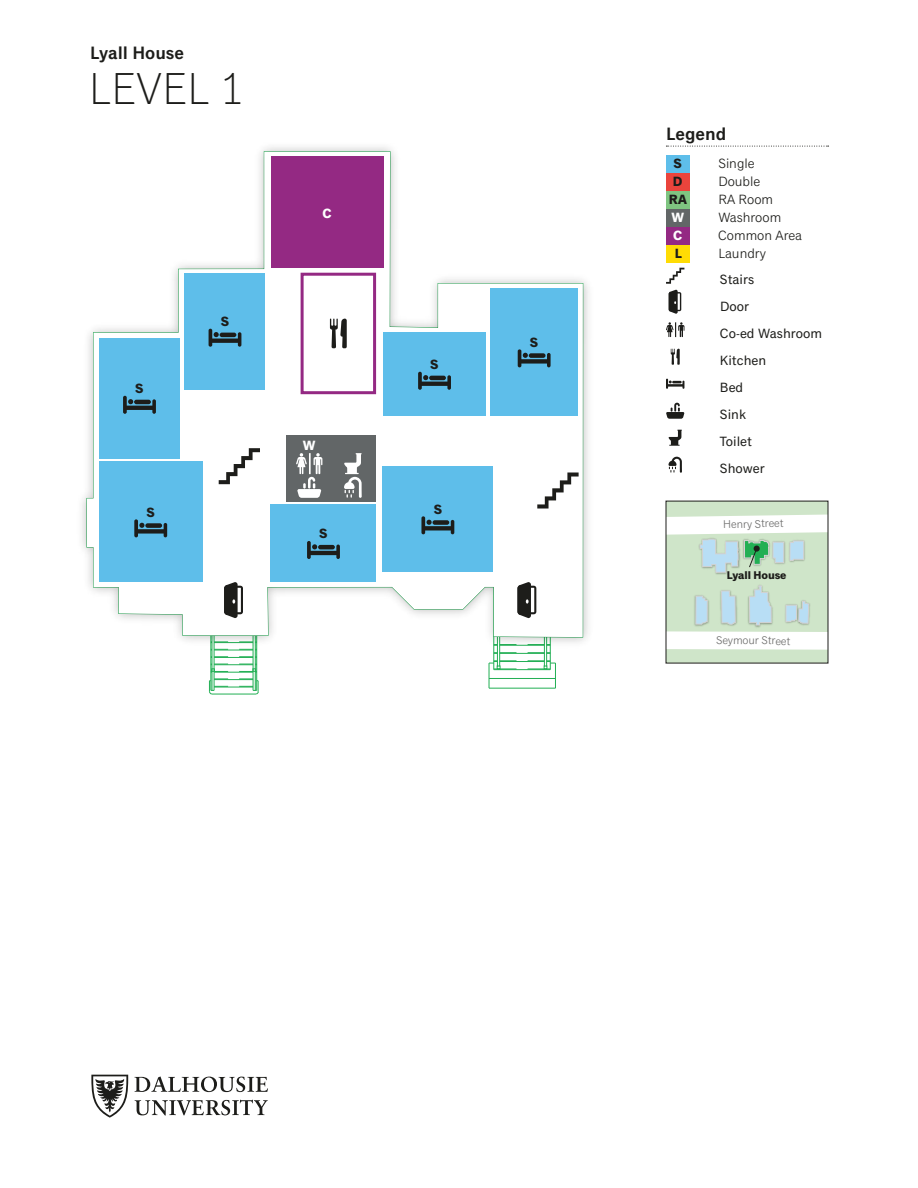
<style>
.page{position:relative;width:918px;height:1188px;background:#fff}
.page>*{position:absolute;margin:0;border:0;box-sizing:border-box;transform-origin:0 0}
.t1{font:300 45px "Classic Grotesque Std";color:#1d1d1a}
.t2{font:600 18px "Classic Grotesque Std";color:#1d1d1a}
.t3{font:13.5px/27px "Classic Grotesque Std";color:#1d1d1a}
.t4{font:13.5px "Classic Grotesque Std";color:#1d1d1a}
.t5{font:700 13.5px "Classic Grotesque Std";color:#1d1d1a}
.t6{font:700 13.5px "Classic Grotesque Std";color:#fff}
.t7{font:11.25px "Classic Grotesque Std";color:#6d6d6c}
.t8{font:700 11.25px "Classic Grotesque Std";letter-spacing:-.02em;color:#1d1d1a}
</style>
<div class="page">
<hr style="left:550px;top:637px;width:1px;height:33px;background:#22af54">
<hr style="left:546px;top:636px;width:1px;height:30px;background:#22af54">
<hr style="left:544px;top:636px;width:1px;height:30px;background:#22af54">
<hr style="left:497px;top:636px;width:1px;height:30px;background:#22af54">
<hr style="left:499px;top:636px;width:1px;height:30px;background:#22af54">
<hr style="left:493px;top:587px;width:1px;height:83px;background:#22af54">
<hr style="left:255px;top:634px;width:1px;height:56px;background:#22af54">
<hr style="left:253px;top:634px;width:1px;height:56px;background:#22af54">
<hr style="left:214px;top:634px;width:1px;height:56px;background:#22af54">
<hr style="left:212px;top:634px;width:1px;height:56px;background:#22af54">
<hr style="left:210px;top:635px;width:1px;height:55px;background:#22af54">
<hr style="left:256px;top:635px;width:1px;height:55px;background:#22af54">
<hr style="left:212px;top:694px;width:44px;height:1px;background:#22af54">
<hr style="left:500px;top:653px;width:44px;height:1px;background:#22af54">
<svg style="left:494px;top:652px;width:23px;height:2px"></svg>
<svg style="left:528px;top:652px;width:22px;height:2px"></svg>
<hr style="left:500px;top:661px;width:44px;height:1px;background:#22af54">
<hr style="left:489px;top:678px;width:66px;height:1px;background:#22af54">
<hr style="left:489px;top:688px;width:66px;height:1px;background:#22af54">
<hr style="left:494px;top:669px;width:56px;height:1px;background:#22af54">
<svg style="left:528px;top:660px;width:28px;height:28px"></svg>
<svg style="left:489px;top:660px;width:28px;height:28px"></svg>
<hr style="left:214px;top:664px;width:39px;height:1px;background:#22af54">
<svg style="left:211px;top:652px;width:17px;height:6px"></svg>
<svg style="left:239px;top:652px;width:18px;height:6px"></svg>
<hr style="left:214px;top:657px;width:39px;height:1px;background:#22af54">
<hr style="left:214px;top:679px;width:39px;height:1px;background:#22af54">
<hr style="left:214px;top:687px;width:39px;height:1px;background:#22af54">
<hr style="left:214px;top:672px;width:39px;height:1px;background:#22af54">
<svg style="left:209px;top:664px;width:19px;height:31px"></svg>
<svg style="left:239px;top:664px;width:20px;height:31px"></svg>
<img style="left:82px;top:147px;width:507px;height:505px">
<svg style="left:87px;top:152px;width:496px;height:485px"></svg>
<div style="left:99px;top:462px;width:103px;height:120px;background:#5ebeea"></div>
<div style="left:99px;top:338px;width:81px;height:120px;background:#5ebeea"></div>
<div style="left:184px;top:273px;width:82px;height:117px;background:#5ebeea"></div>
<div style="left:490px;top:288px;width:88px;height:128px;background:#5ebeea"></div>
<div style="left:383px;top:333px;width:103px;height:83px;background:#5ebeea"></div>
<div style="left:383px;top:466px;width:110px;height:106px;background:#5ebeea"></div>
<div style="left:271px;top:505px;width:105px;height:77px;background:#5ebeea"></div>
<div style="left:301px;top:273px;width:75px;height:121px;border:3px solid #942983"></div>
<div style="left:271px;top:157px;width:112px;height:111px;background:#942983"></div>
<div style="left:287px;top:435px;width:89px;height:67px;background:#626667"></div>
<svg style="left:296px;top:453px;width:26px;height:45px"></svg>
<svg style="left:344px;top:453px;width:18px;height:45px"></svg>
<svg style="left:330px;top:319px;width:17px;height:29px"></svg>
<svg style="left:91px;top:1075px;width:37px;height:43px"></svg>
<svg style="left:135px;top:1076px;width:133px;height:16px"></svg>
<svg style="left:135px;top:1100px;width:133px;height:16px"></svg>
<div style="left:666px;top:501px;width:162px;height:162px;background:#cfe5c9"></div>
<svg style="left:668px;top:515px;width:158px;height:135px"></svg>
<svg style="left:537px;top:472px;width:42px;height:37px"></svg>
<svg style="left:219px;top:448px;width:41px;height:36px"></svg>
<svg style="left:517px;top:582px;width:19px;height:36px"></svg>
<svg style="left:224px;top:582px;width:19px;height:36px"></svg>
<svg style="left:666px;top:146px;width:163px;height:1px"></svg>
<div style="left:666px;top:155px;width:23px;height:18px;background:#5ebeea"></div>
<div style="left:666px;top:173px;width:23px;height:18px;background:#ea443c"></div>
<div style="left:666px;top:191px;width:23px;height:18px;background:#7fc581"></div>
<div style="left:666px;top:209px;width:23px;height:18px;background:#626667"></div>
<div style="left:666px;top:227px;width:23px;height:18px;background:#942983"></div>
<div style="left:666px;top:245px;width:23px;height:18px;background:#ffdc04"></div>
<svg style="left:666px;top:268px;width:18px;height:16px"></svg>
<svg style="left:669px;top:290px;width:12px;height:24px"></svg>
<svg style="left:666px;top:322px;width:18px;height:15px"></svg>
<svg style="left:671px;top:349px;width:9px;height:16px"></svg>
<svg style="left:666px;top:379px;width:18px;height:10px"></svg>
<svg style="left:666px;top:403px;width:18px;height:16px"></svg>
<svg style="left:669px;top:430px;width:13px;height:16px"></svg>
<svg style="left:668px;top:457px;width:14px;height:16px"></svg>
<svg style="left:134px;top:519px;width:33px;height:18px"></svg>
<div style="left:145px;top:523px;width:17px;height:5px;background:#1d1d1a;border-radius:2px"></div>
<svg style="left:123px;top:396px;width:33px;height:18px"></svg>
<hr style="left:134px;top:400px;width:17px;height:4px;background:#1d1d1a;border-radius:2px">
<svg style="left:209px;top:329px;width:32px;height:18px"></svg>
<hr style="left:220px;top:333px;width:16px;height:4px;background:#1d1d1a;border-radius:2px">
<svg style="left:518px;top:349px;width:33px;height:18px"></svg>
<div style="left:529px;top:353px;width:17px;height:5px;background:#1d1d1a;border-radius:2px"></div>
<svg style="left:418px;top:372px;width:33px;height:18px"></svg>
<hr style="left:429px;top:376px;width:17px;height:4px;background:#1d1d1a;border-radius:2px">
<svg style="left:421px;top:516px;width:33px;height:18px"></svg>
<div style="left:432px;top:520px;width:17px;height:5px;background:#1d1d1a;border-radius:2px"></div>
<svg style="left:307px;top:541px;width:33px;height:18px"></svg>
<hr style="left:318px;top:545px;width:17px;height:4px;background:#1d1d1a;border-radius:2px">
<h2 class="t2" style="left:90px;top:42px;width:95px">Lyall House</h2>
<h1 class="t1" style="left:89px;top:62px;width:155px">LEVEL 1</h1>
<p class="t5" style="left:135px;top:381px;width:10px">S</p>
<p class="t5" style="left:147px;top:504px;width:10px">S</p>
<p class="t5" style="left:221px;top:314px;width:10px">S</p>
<p class="t6" style="left:322px;top:205px;width:11px">C</p>
<p class="t6" style="left:303px;top:438px;width:14px">W</p>
<p class="t5" style="left:319px;top:526px;width:10px">S</p>
<p class="t5" style="left:430px;top:357px;width:10px">S</p>
<p class="t5" style="left:434px;top:501px;width:10px">S</p>
<p class="t5" style="left:530px;top:334px;width:10px">S</p>
<h2 class="t2" style="left:666px;top:123px;width:62px">Legend</h2>
<p class="t5" style="left:673px;top:156px;width:10px">S</p>
<p class="t4" style="left:718px;top:156px;width:38px">Single</p>
<p class="t5" style="left:673px;top:174px;width:11px">D</p>
<p class="t4" style="left:718px;top:174px;width:44px">Double</p>
<p class="t5" style="left:669px;top:192px;width:19px">RA</p>
<p class="t4" style="left:718px;top:192px;width:56px">RA Room</p>
<p class="t6" style="left:671px;top:210px;width:14px">W</p>
<p class="t4" style="left:718px;top:210px;width:64px">Washroom</p>
<p class="t6" style="left:673px;top:228px;width:11px">C</p>
<p class="t4" style="left:718px;top:228px;width:85px">Common Area</p>
<p class="t5" style="left:675px;top:246px;width:9px">L</p>
<p class="t4" style="left:718px;top:246px;width:49px">Laundry</p>
<p class="t3" style="left:720px;top:266px;width:104px">Stairs<br>Door<br>Co-ed Washroom<br>Kitchen<br>Bed<br>Sink<br>Toilet<br>Shower</p>
<p class="t7" style="left:723px;top:518px;width:62px;rotate:-1deg">Henry Street</p>
<p class="t8" style="left:727px;top:569px;width:61px">Lyall House</p>
<p class="t7" style="left:716px;top:633px;width:76px;rotate:1deg">Seymour Street</p>
</div>
